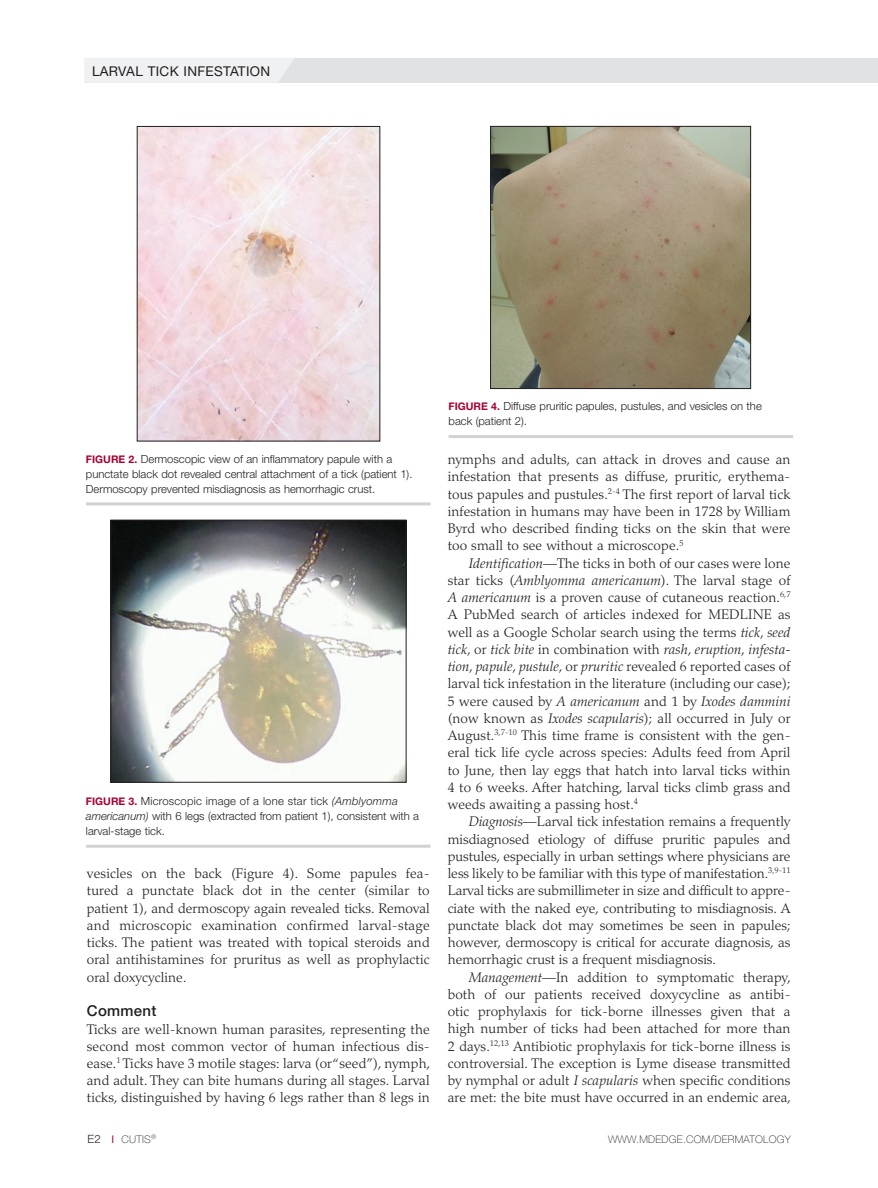
<style>
.page{position:relative;width:878px;height:1188px;background:#fff}
.page>*{position:absolute;margin:0;border:0;box-sizing:border-box;transform-origin:0 0}
.t1{font:500 15px "Helvetica Neue LT Std";letter-spacing:.02em;color:#231f20}
.t2{font:300 13.8px/17.2px "Palatino LT Std";letter-spacing:.01em;color:#231f20;text-align:justify}
.t3{font:13.5px "Helvetica Neue LT Std";letter-spacing:.025em;color:#231f20}
.t4{font:300 11.25px/15px "Helvetica Neue LT Std";color:#231f20}
.t5{font:100 10.5px "Helvetica Neue LT Std";letter-spacing:.025em;color:#231f20}
.s1{font-weight:700;font-size:10.5px;color:#a90332}
.s2{font-style:italic}
.s3{font-weight:300;font-size:11.4px}
.s4{font-weight:400;color:#a90332}
</style>
<div class="page">
<div style="left:864px;top:58px;width:14px;height:25px;background:#e1e2e4"></div>
<div style="left:85px;top:58px;width:779px;height:25px;background:#e1e2e4"></div>
<div style="left:84px;top:58px;width:210px;height:25px;background:#f0f1f2"></div>
<hr style="left:86px;top:502px;width:344px;height:3px;background:#d1d2d4">
<hr style="left:448px;top:435px;width:345px;height:3px;background:#d1d2d4">
<hr style="left:86px;top:845px;width:344px;height:3px;background:#d1d2d4">
<img style="left:139px;top:128px;width:239px;height:311px">
<img style="left:492px;top:128px;width:257px;height:259px">
<div style="left:490px;top:126px;width:261px;height:263px;border:1px solid #231f20"></div>
<img style="left:112px;top:522px;width:292px;height:259px">
<div style="left:110px;top:520px;width:296px;height:263px;border:1px solid #231f20"></div>
<p class="t3" style="left:92px;top:63px;width:180px">LARVAL TICK INFESTATION</p>
<p class="t4" style="left:86px;top:451px;width:328px"><span class="s1">FIGURE 2.</span> Dermoscopic view of an inflammatory papule with a punctate black dot revealed central attachment of a tick (patient 1).<br>Dermoscopy prevented misdiagnosis as hemorrhagic crust.</p>
<p class="t4" style="left:86px;top:793px;width:335px"><span class="s1">FIGURE 3.</span> Microscopic image of a lone star tick <span class="s2">(Amblyomma americanum)</span> with 6 legs (extracted from patient 1), consistent with a larval-stage tick.</p>
<p class="t2" style="left:87px;top:865px;width:344px">vesicles on the back (Figure 4). Some papules fea&shy;tured a punctate black dot in the center (similar to patient 1), and dermoscopy again revealed ticks. Removal and microscopic examination confirmed larval-stage ticks. The patient was treated with topical steroids and oral antihistamines for pruritus as well as prophylactic oral doxycycline.</p>
<p class="t1" style="left:87px;top:1002px;width:71px">Comment</p>
<p class="t2" style="left:87px;top:1020px;width:345px">Ticks are well-known human parasites, representing the second most common vector of human infectious dis&shy;ease.<sup>1</sup> Ticks have 3 motile stages: larva (or “seed”), nymph, and adult. They can bite humans during all stages. Larval ticks, distinguished by having 6 legs rather than 8 legs in</p>
<p class="t4" style="left:448px;top:399px;width:315px"><span class="s1">FIGURE 4.</span> Diffuse pruritic papules, pustules, and vesicles on the back (patient 2).</p>
<p class="t2" style="left:447px;top:451px;width:344px">nymphs and adults, can attack in droves and cause an infestation that presents as diffuse, pruritic, erythema&shy;tous papules and pustules.<sup>2-4</sup> The first report of larval tick infestation in humans may have been in 1728 by William Byrd who described finding ticks on the skin that were too small to see without a microscope.<sup>5</sup></p>
<p class="t2" style="left:447px;top:555px;width:344px;text-indent:21px"><span class="s2">Identification</span>—The ticks in both of our cases were lone star ticks (<span class="s2">Amblyomma americanum</span>). The larval stage of <span class="s2">A americanum</span> is a proven cause of cutaneous reaction.<sup>6,7<br></sup>A PubMed search of articles indexed for MEDLINE as well as a Google Scholar search using the terms <span class="s2">tick</span>, <span class="s2">seed tick</span>, or <span class="s2">tick bite</span> in combination with <span class="s2">rash</span>, <span class="s2">eruption</span>, <span class="s2">infesta&shy;tion</span>, <span class="s2">papule</span>, <span class="s2">pustule</span>, or <span class="s2">pruritic</span> revealed 6 reported cases of larval tick infestation in the literature (including our case); 5 were caused by <span class="s2">A americanum</span> and 1 by <span class="s2">Ixodes dammini </span>(now known as <span class="s2">Ixodes scapularis</span>); all occurred in July or August.<sup>3,7-10</sup> This time frame is consistent with the gen&shy;eral tick life cycle across species: Adults feed from April to June, then lay eggs that hatch into larval ticks within 4 to 6 weeks. After hatching, larval ticks climb grass and weeds awaiting a passing host.<sup>4</sup></p>
<p class="t2" style="left:447px;top:813px;width:344px;text-indent:21px"><span class="s2">Diagnosis</span>—Larval tick infestation remains a frequently misdiagnosed etiology of diffuse pruritic papules and pustules, especially in urban settings where physicians are less likely to be familiar with this type of manifestation.<sup>3,9-11<br></sup>Larval ticks are submillimeter in size and difficult to appre&shy;ciate with the naked eye, contributing to misdiagnosis. A punctate black dot may sometimes be seen in papules; however, dermoscopy is critical for accurate diagnosis, as hemorrhagic crust is a frequent misdiagnosis.</p>
<p class="t2" style="left:447px;top:969px;width:345px;text-indent:21px"><span class="s2">Management</span>—In addition to symptomatic therapy, both of our patients received doxycycline as antibi&shy;otic prophylaxis for tick-borne illnesses given that a high number of ticks had been attached for more than 2 days.<sup>12,13</sup> Antibiotic prophylaxis for tick-borne illness is controversial. The exception is Lyme disease transmitted by nymphal or adult <span class="s2">I scapularis</span> when specific conditions are met: the bite must have occurred in an endemic area,</p>
<p class="t5" style="left:87px;top:1134px;width:70px"><span class="s3">E2</span> <span class="s4">I</span> CUTIS<sup>®</sup></p>
<p class="t5" style="left:608px;top:1134px;width:184px">WWW.MDEDGE.COM/DERMATOLOGY</p>
</div>
